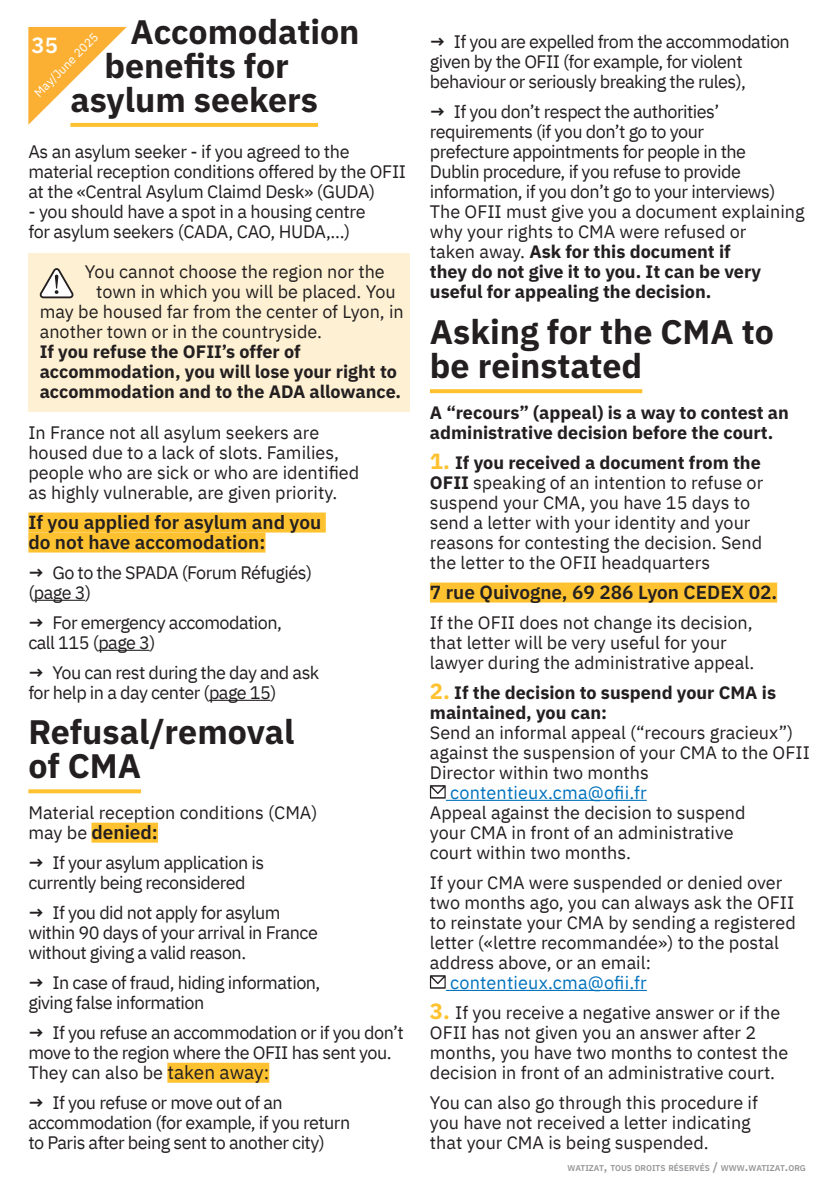
<style>
.page{position:relative;width:840px;height:1191px;background:#fff}
.page>*{position:absolute;margin:0;border:0;box-sizing:border-box;transform-origin:0 0}
.H3_Sous-titres_-_Droits{font:700 34px/34px "IBM Plex Sans Arabic";color:#231f20}
.t1{font:600 22px "IBM Plex Sans Arabic";color:#fff}
.Texte_paragraphes{font:600 19px/20px "IBM Plex Sans Arabic";color:#231f20}
.Texte_normal{font:600 19px "IBM Plex Sans Arabic";color:#231f20}
.Texte_paragraphes-2{font:18px/20px "IBM Plex Sans Arabic";letter-spacing:-.005em;color:#231f20}
.Texte_paragraphes-3{font:18px/20px "IBM Plex Sans Arabic";letter-spacing:-.03em;color:#231f20}
.Texte_normal-2{font:700 18px/20px "IBM Plex Sans Arabic";color:#231f20}
.Texte_normal-3{font:18px/20px "IBM Plex Sans Arabic";color:#231f20}
.Texte_normal-4{font:18px/20px "IBM Plex Sans Arabic";letter-spacing:-.02em;color:#231f20}
.Encadré_jaune{font:18px "IBM Plex Sans Arabic";color:#231f20}
.Encadré_jaune-2{font:700 18px "IBM Plex Sans Arabic";color:#231f20}
.Texte_paragraphes-4{font:700 18px "IBM Plex Sans Arabic";color:#231f20}
.Texte_paragraphes-5{font:18px "IBM Plex Sans Arabic";letter-spacing:.01em;color:#0072bc}
.t2{font:12px "IBM Plex Sans Arabic";color:#fff}
.t3{font:600 8.4px "IBM Plex Sans Arabic";color:#939598}
.s1{font-weight:600}
.s2{font-weight:400;font-size:18px}
.s3{font-size:19px}
.s4{font-weight:400}
.s5{font-weight:700;font-size:22px;color:#fec231}
.s6{font-weight:700}
.s7{font-size:22px;color:#fec231}
.s8{font-size:12px}
</style>
<div class="page">
<svg style="left:28px;top:27px;width:99px;height:98px"></svg>
<svg style="left:70px;top:123px;width:248px;height:4px"></svg>
<div style="left:28px;top:253px;width:382px;height:158px;background:#fef1d3"></div>
<div style="left:28px;top:512px;width:297px;height:20px;background:#fec231"></div>
<div style="left:28px;top:532px;width:237px;height:20px;background:#fec231"></div>
<hr style="left:34px;top:600px;width:51px;height:1px;background:#231f20">
<hr style="left:98px;top:650px;width:51px;height:1px;background:#231f20">
<hr style="left:209px;top:700px;width:61px;height:1px;background:#231f20">
<svg style="left:28px;top:789px;width:113px;height:4px"></svg>
<div style="left:91px;top:822px;width:67px;height:20px;background:#fec231"></div>
<div style="left:167px;top:1062px;width:102px;height:20px;background:#fec231"></div>
<svg style="left:40px;top:268px;width:34px;height:30px"></svg>
<svg style="left:429px;top:389px;width:213px;height:4px"></svg>
<div style="left:429px;top:582px;width:347px;height:20px;background:#fec231"></div>
<hr style="left:445px;top:800px;width:201px;height:1px;background:#0072bc">
<hr style="left:445px;top:990px;width:201px;height:1px;background:#0072bc">
<svg style="left:429px;top:785px;width:16px;height:13px"></svg>
<svg style="left:429px;top:975px;width:16px;height:13px"></svg>
<p class="H3_Sous-titres_-_Droits" style="left:130px;top:15px;width:230px">Accomodation</p>
<p class="H3_Sous-titres_-_Droits" style="left:104px;top:49px;width:186px">benefits for</p>
<p class="H3_Sous-titres_-_Droits" style="left:70px;top:83px;width:249px">asylum seekers</p>
<p class="Texte_normal-4" style="left:28px;top:142px;width:379px">As an asylum seeker - if you agreed to the material reception conditions offered by the OFII at the «Central Asylum Claimd Desk» (GUDA)</p>
<p class="Texte_normal-4" style="left:28px;top:202px;width:338px">- you should have a spot in a housing centre for asylum seekers (CADA, CAO, HUDA,...)</p>
<p class="Encadré_jaune" style="left:85px;top:262px;width:301px">You cannot choose the region nor the</p>
<p class="Encadré_jaune" style="left:96px;top:282px;width:301px">town in which you will be placed. You</p>
<p class="Encadré_jaune" style="left:40px;top:302px;width:365px">may be housed far from the center of Lyon, in</p>
<p class="Encadré_jaune" style="left:40px;top:322px;width:283px">another town or in the countryside.</p>
<p class="Encadré_jaune-2" style="left:40px;top:342px;width:262px">If you refuse the OFII’s offer of</p>
<p class="Encadré_jaune-2" style="left:40px;top:362px;width:358px">accommodation, you will lose your right to</p>
<p class="Encadré_jaune-2" style="left:40px;top:382px;width:363px">accommodation and to the ADA allowance.</p>
<p class="Texte_normal-3" style="left:28px;top:422px;width:332px">In France not all asylum seekers are housed due to a lack of slots. Families, people who are sick or who are identified as highly vulnerable, are given priority.</p>
<p class="Texte_paragraphes" style="left:28px;top:512px;width:294px">If you applied for asylum and you do not have accomodation:</p>
<p class="Texte_paragraphes-3" style="left:28px;top:562px;width:285px"><span class="s1">→</span> Go to the SPADA (Forum Réfugiés) (page 3)</p>
<p class="Texte_paragraphes-3" style="left:28px;top:612px;width:255px"><span class="s1">→</span> For emergency accomodation, call 115 (page 3)</p>
<p class="Texte_paragraphes-3" style="left:28px;top:662px;width:292px"><span class="s1">→</span> You can rest during the day and ask for help in a day center (page 15)</p>
<p class="H3_Sous-titres_-_Droits" style="left:28px;top:715px;width:267px">Refusal/removal of CMA</p>
<p class="Texte_normal-3" style="left:28px;top:802px;width:290px">Material reception conditions (CMA)</p>
<p class="Texte_normal" style="left:28px;top:821px;width:131px"><span class="s2">may be</span> denied:</p>
<p class="Texte_paragraphes-3" style="left:28px;top:852px;width:237px"><span class="s1">→</span> If your asylum application is currently being reconsidered</p>
<p class="Texte_paragraphes-3" style="left:28px;top:902px;width:291px"><span class="s1">→</span> If you did not apply for asylum within 90 days of your arrival in France without giving a valid reason.</p>
<p class="Texte_paragraphes-3" style="left:28px;top:972px;width:293px"><span class="s1">→</span> In case of fraud, hiding information, giving false information</p>
<p class="Texte_paragraphes-3" style="left:28px;top:1022px;width:377px"><span class="s1">→</span> If you refuse an accommodation or if you don’t move to the region where the OFII has sent you.</p>
<p class="Texte_normal-3" style="left:28px;top:1062px;width:242px">They can also be <span class="s3">taken away:</span></p>
<p class="Texte_paragraphes-3" style="left:28px;top:1092px;width:323px"><span class="s1">→</span> If you refuse or move out of an accommodation (for example, if you return to Paris after being sent to another city)</p>
<p class="t2" style="left:31px;top:90px;width:86px;rotate:-45deg">May/June 2025</p>
<p class="t1" style="left:31px;top:32px;width:28px">35</p>
<p class="Texte_paragraphes-3" style="left:429px;top:32px;width:361px"><span class="s1">→</span> If you are expelled from the accommodation given by the OFII (for example, for violent behaviour or seriously breaking the rules),</p>
<p class="Texte_paragraphes-3" style="left:429px;top:102px;width:347px"><span class="s1">→</span> If you don’t respect the authorities’ requirements (if you don’t go to your prefecture appointments for people in the Dublin procedure, if you refuse to provide information, if you don’t go to your interviews)</p>
<p class="Texte_normal-2" style="left:429px;top:202px;width:376px"><span class="s4">The OFII must give you a document explaining why your rights to CMA were refused or<br>taken away.</span> Ask for this document if<br>they do not give it to you. It can be very useful for appealing the decision.</p>
<p class="H3_Sous-titres_-_Droits" style="left:429px;top:315px;width:345px">Asking for the CMA to be reinstated</p>
<p class="Texte_normal-2" style="left:429px;top:402px;width:360px">A “recours” (appeal) is a way to contest an administrative decision before the court.</p>
<p class="Texte_paragraphes-2" style="left:429px;top:452px;width:335px"><span class="s5">1.</span> <span class="s6">If you received a document from the OFII</span> speaking of an intention to refuse or suspend your CMA, you have 15 days to send a letter with your identity and your reasons for contesting the decision. Send the letter to the OFII headquarters</p>
<p class="Texte_paragraphes" style="left:429px;top:582px;width:348px">7 rue Quivogne, 69 286 Lyon CEDEX 02.</p>
<p class="Texte_paragraphes-2" style="left:429px;top:612px;width:326px">If the OFII does not change its decision, that letter will be very useful for your lawyer during the administrative appeal.</p>
<p class="Texte_paragraphes-4" style="left:429px;top:682px;width:347px"><span class="s7">2.</span> If the decision to suspend your CMA is</p>
<p class="Texte_paragraphes-4" style="left:429px;top:702px;width:178px">maintained, you can:</p>
<p class="Texte_paragraphes-2" style="left:429px;top:722px;width:364px">Send an informal appeal (“recours gracieux”)</p>
<p class="Texte_paragraphes-2" style="left:429px;top:742px;width:381px">against the suspension of your CMA to the OFII</p>
<p class="Texte_paragraphes-2" style="left:429px;top:762px;width:220px">Director within two months</p>
<p class="Texte_paragraphes-5" style="left:450px;top:782px;width:198px">contentieux.cma@ofii.fr</p>
<p class="Texte_paragraphes-2" style="left:429px;top:802px;width:317px">Appeal against the decision to suspend</p>
<p class="Texte_paragraphes-2" style="left:429px;top:822px;width:305px">your CMA in front of an administrative</p>
<p class="Texte_paragraphes-2" style="left:429px;top:842px;width:202px">court within two months.</p>
<p class="Texte_paragraphes-2" style="left:429px;top:872px;width:354px">If your CMA were suspended or denied over</p>
<p class="Texte_paragraphes-2" style="left:429px;top:892px;width:365px">two months ago, you can always ask the OFII</p>
<p class="Texte_paragraphes-2" style="left:429px;top:912px;width:367px">to reinstate your CMA by sending a registered</p>
<p class="Texte_paragraphes-2" style="left:429px;top:932px;width:350px">letter («lettre recommandée») to the postal</p>
<p class="Texte_paragraphes-2" style="left:429px;top:952px;width:222px">address above, or an email:</p>
<p class="Texte_paragraphes-5" style="left:450px;top:972px;width:198px">contentieux.cma@ofii.fr</p>
<p class="Texte_paragraphes-2" style="left:429px;top:1002px;width:359px"><span class="s5">3.</span> If you receive a negative answer or if the OFII has not given you an answer after 2 months, you have two months to contest the decision in front of an administrative court.</p>
<p class="Texte_paragraphes-2" style="left:429px;top:1092px;width:329px">You can also go through this procedure if you have not received a letter indicating that your CMA is being suspended.</p>
<p class="t3" style="left:567px;top:1163px;width:240px">WATIZAT<span class="s8">,</span> TOUS DROITS RÉSERVÉS <span class="s8">/</span> WWW<span class="s8">.</span>WATIZAT<span class="s8">.</span>ORG</p>
</div>
